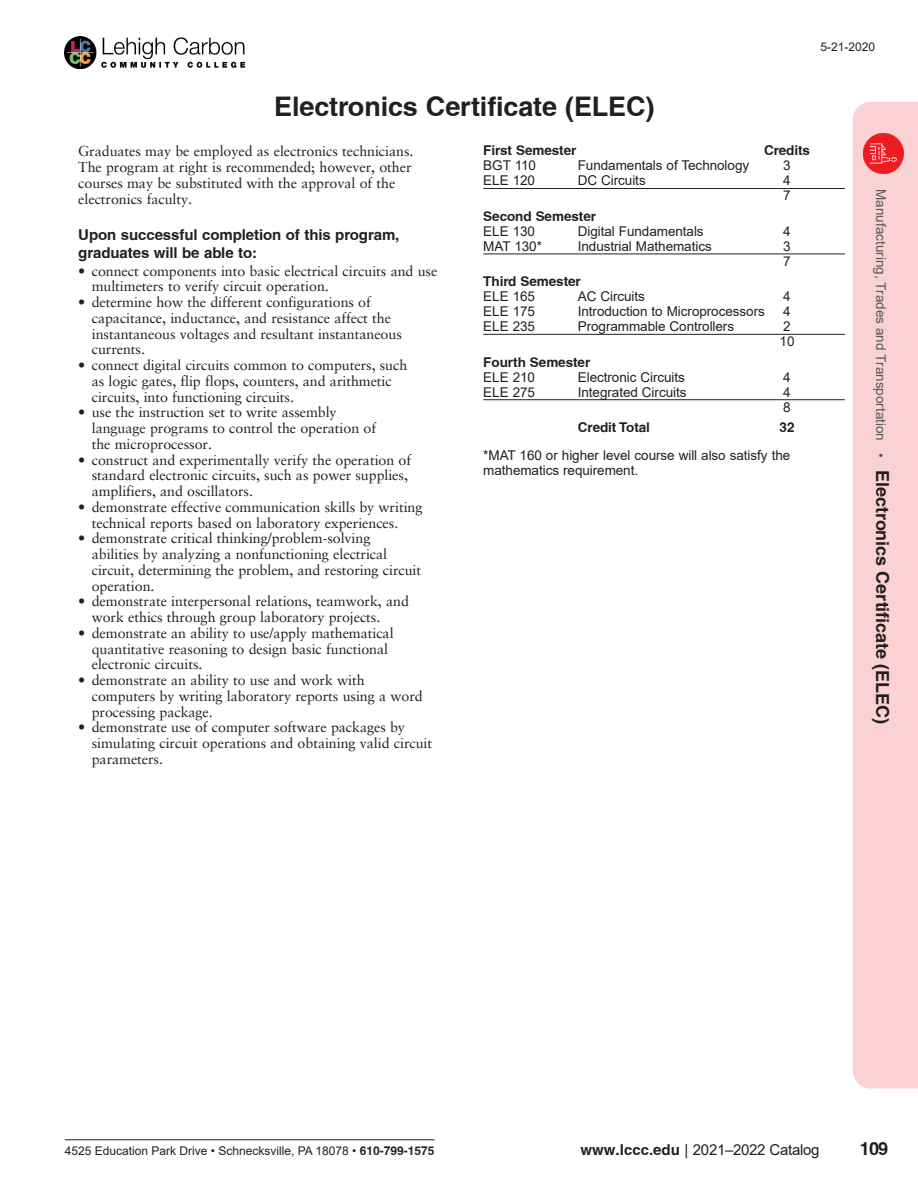
<style>
.page{position:relative;width:918px;height:1188px;background:#fff}
.page>*{position:absolute;margin:0;border:0;box-sizing:border-box;transform-origin:0 0}
.Subhead{font:700 27px "Helvetica";letter-spacing:-.005em;color:#231f20}
.t1{font:700 18px "Helvetica";color:#231f20}
.Subhead3{font:700 15px/18px "Helvetica";letter-spacing:-.005em;color:#231f20}
.t2{font:15px "Arial";letter-spacing:-.02em;color:#231f20}
.Text{font:14.25px/15.8px "Sabon Greek";letter-spacing:-.005em;color:#231f20}
.Text_Academic{font:13.5px "Arial";letter-spacing:-.005em;color:#231f20}
.Text_w_rule{font:13.5px "Arial";letter-spacing:-.005em;color:#231f20}
.Text__Bold_Academic{font:700 13.5px "Helvetica";letter-spacing:-.005em;color:#231f20}
.Text-2{font:13.5px/15px "Arial";letter-spacing:-.005em;color:#231f20}
.Subhead-2{font:13.5px "Arial";color:#57585a}
.t3{font:12px "Arial";color:#231f20}
.s1{font-family:"Helvetica";font-weight:700;font-size:18px;color:#231f20}
.s2{font-family:"Helvetica";font-weight:700}
</style>
<div class="page">
<div style="left:853px;top:102px;width:65px;height:987px;background:#fbd2d4"></div>
<hr style="left:65px;top:1139px;width:370px;height:1px;background:#231f20">
<img style="left:65px;top:36px;width:180px;height:33px">
<img style="left:863px;top:133px;width:41px;height:41px">
<hr style="left:483px;top:188px;width:362px;height:1px;background:#231f20">
<hr style="left:483px;top:254px;width:362px;height:1px;background:#231f20">
<hr style="left:483px;top:334px;width:362px;height:1px;background:#231f20">
<hr style="left:483px;top:399px;width:362px;height:1px;background:#231f20">
<p class="t3" style="left:821px;top:39px;width:56px">5-21-2020</p>
<p class="Subhead" style="left:274px;top:90px;width:382px">Electronics Certificate (ELEC)</p>
<p class="Text" style="left:78px;top:144px;width:337px">Graduates may be employed as electronics technicians.</p>
<p class="Text" style="left:78px;top:159px;width:335px">The program at right is recommended; however, other</p>
<p class="Text" style="left:78px;top:175px;width:319px">courses may be substituted with the approval of the</p>
<p class="Text" style="left:78px;top:191px;width:115px">electronics faculty.</p>
<p class="Subhead3" style="left:78px;top:225px;width:323px">Upon successful completion of this program, graduates will be able to:</p>
<p class="Text" style="left:92px;top:263px;width:347px;text-indent:-14px">• connect components into basic electrical circuits and use multimeters to verify circuit operation.</p>
<p class="Text" style="left:92px;top:294px;width:312px;text-indent:-14px">• determine how the different configurations of capacitance, inductance, and resistance affect the instantaneous voltages and resultant instantaneous currents.</p>
<p class="Text" style="left:92px;top:357px;width:317px;text-indent:-14px">• connect digital circuits common to computers, such as logic gates, flip flops, counters, and arithmetic circuits, into functioning circuits.</p>
<p class="Text" style="left:92px;top:405px;width:286px;text-indent:-14px">• use the instruction set to write assembly language programs to control the operation of the microprocessor.</p>
<p class="Text" style="left:92px;top:452px;width:321px;text-indent:-14px">• construct and experimentally verify the operation of standard electronic circuits, such as power supplies, amplifiers, and oscillators.</p>
<p class="Text" style="left:92px;top:499px;width:332px;text-indent:-14px">• demonstrate effective communication skills by writing technical reports based on laboratory experiences.</p>
<p class="Text" style="left:92px;top:531px;width:331px;text-indent:-14px">• demonstrate critical thinking/problem-solving<br>abilities by analyzing a nonfunctioning electrical circuit, determining the problem, and restoring circuit operation.</p>
<p class="Text" style="left:92px;top:594px;width:319px;text-indent:-14px">• demonstrate interpersonal relations, teamwork, and work ethics through group laboratory projects.</p>
<p class="Text" style="left:92px;top:625px;width:303px;text-indent:-14px">• demonstrate an ability to use/apply mathematical quantitative reasoning to design basic functional electronic circuits.</p>
<p class="Text" style="left:92px;top:672px;width:332px;text-indent:-14px">• demonstrate an ability to use and work with computers by writing laboratory reports using a word processing package.</p>
<p class="Text" style="left:92px;top:720px;width:342px;text-indent:-14px">• demonstrate use of computer software packages by simulating circuit operations and obtaining valid circuit parameters.</p>
<p class="Text__Bold_Academic" style="left:483px;top:142px;width:95px">First Semester</p>
<p class="Text__Bold_Academic" style="left:764px;top:142px;width:48px">Credits</p>
<p class="Text_Academic" style="left:483px;top:156px;width:54px">BGT 110</p>
<p class="Text_Academic" style="left:578px;top:156px;width:173px">Fundamentals of Technology</p>
<p class="Text_Academic" style="left:783px;top:156px;width:9px">3</p>
<p class="Text_w_rule" style="left:483px;top:171px;width:53px">ELE 120</p>
<p class="Text_w_rule" style="left:578px;top:171px;width:69px">DC Circuits</p>
<p class="Text_w_rule" style="left:783px;top:171px;width:9px">4</p>
<p class="Text_Academic" style="left:783px;top:186px;width:9px">7</p>
<p class="Text__Bold_Academic" style="left:483px;top:208px;width:114px">Second Semester</p>
<p class="Text_Academic" style="left:483px;top:222px;width:53px">ELE 130</p>
<p class="Text_Academic" style="left:578px;top:222px;width:127px">Digital Fundamentals</p>
<p class="Text_Academic" style="left:783px;top:222px;width:9px">4</p>
<p class="Text_w_rule" style="left:483px;top:237px;width:60px">MAT 130*</p>
<p class="Text_w_rule" style="left:578px;top:237px;width:136px">Industrial Mathematics</p>
<p class="Text_w_rule" style="left:783px;top:237px;width:9px">3</p>
<p class="Text_Academic" style="left:783px;top:252px;width:9px">7</p>
<p class="Text__Bold_Academic" style="left:483px;top:273px;width:99px">Third Semester</p>
<p class="Text_Academic" style="left:483px;top:287px;width:53px">ELE 165</p>
<p class="Text_Academic" style="left:578px;top:287px;width:69px">AC Circuits</p>
<p class="Text_Academic" style="left:783px;top:287px;width:9px">4</p>
<p class="Text_Academic" style="left:483px;top:302px;width:53px">ELE 175</p>
<p class="Text_Academic" style="left:578px;top:302px;width:189px">Introduction to Microprocessors</p>
<p class="Text_Academic" style="left:783px;top:302px;width:9px">4</p>
<p class="Text_w_rule" style="left:483px;top:317px;width:53px">ELE 235</p>
<p class="Text_w_rule" style="left:578px;top:317px;width:158px">Programmable Controllers</p>
<p class="Text_w_rule" style="left:783px;top:317px;width:9px">2</p>
<p class="Text_Academic" style="left:780px;top:332px;width:16px">10</p>
<p class="Text__Bold_Academic" style="left:483px;top:354px;width:108px">Fourth Semester</p>
<p class="Text_Academic" style="left:483px;top:368px;width:53px">ELE 210</p>
<p class="Text_Academic" style="left:578px;top:368px;width:109px">Electronic Circuits</p>
<p class="Text_Academic" style="left:783px;top:368px;width:9px">4</p>
<p class="Text_w_rule" style="left:483px;top:383px;width:53px">ELE 275</p>
<p class="Text_w_rule" style="left:578px;top:383px;width:110px">Integrated Circuits</p>
<p class="Text_w_rule" style="left:783px;top:383px;width:9px">4</p>
<p class="Text_Academic" style="left:783px;top:398px;width:9px">8</p>
<p class="Text__Bold_Academic" style="left:578px;top:419px;width:74px">Credit Total</p>
<p class="Text__Bold_Academic" style="left:780px;top:419px;width:16px">32</p>
<p class="Text-2" style="left:483px;top:448px;width:308px">*MAT 160 or higher level course will also satisfy the mathematics requirement.</p>
<p class="Subhead-2" style="left:890px;top:189px;width:536px;rotate:90deg">Manufacturing, Trades and Transportation • <span class="s1">Electronics Certificate (ELEC)</span></p>
<p class="t3" style="left:65px;top:1143px;width:371px">4525 Education Park Drive • Schnecksville, PA 18078 • <span class="s2">610-799-1575</span></p>
<p class="t2" style="left:581px;top:1140px;width:240px"><span class="s2">www.lccc.edu</span> | 2021–2022 Catalog</p>
<p class="t1" style="left:860px;top:1138px;width:30px">109</p>
</div>
